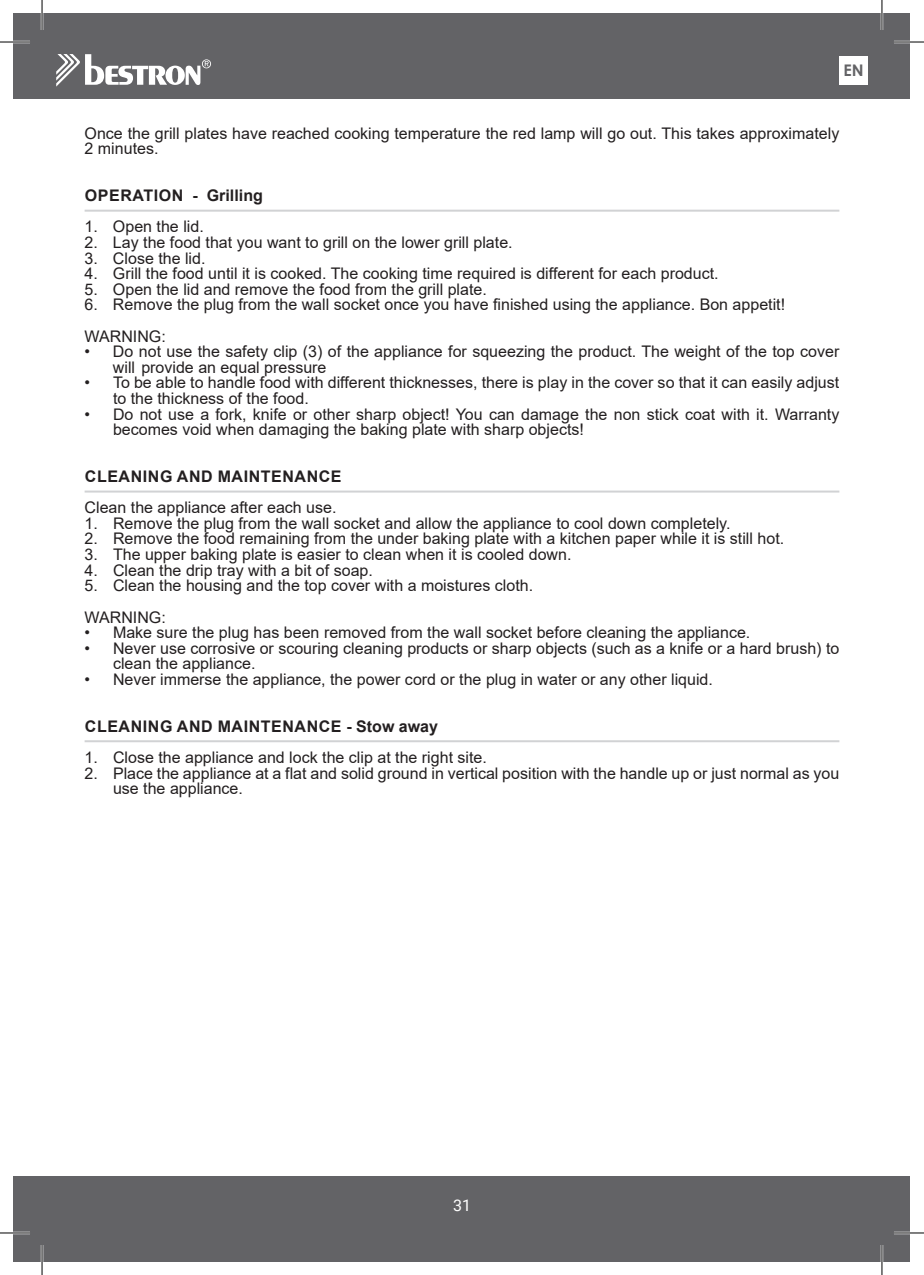
<style>
.page{position:relative;width:924px;height:1275px;background:#fff}
.page>*{position:absolute;margin:0;border:0;box-sizing:border-box;transform-origin:0 0}
.t1{font:16px/15.6px "Arial";color:#231f20}
.t2{font:700 16px "Arial";letter-spacing:.035em;color:#231f20}
.t3{font:700 16px "Arial";color:#231f20}
.t4{font:16px "Roboto";color:#fff}
.t5{font:700 16px "Century Gothic";color:#636366}
</style>
<div class="page">
<hr style="left:85px;top:210px;width:754px;height:2px;background:#d1d2d4">
<hr style="left:85px;top:490px;width:754px;height:2px;background:#d1d2d4">
<hr style="left:85px;top:740px;width:754px;height:2px;background:#d1d2d4">
<div style="left:14px;top:14px;width:895px;height:85px;background:#636366"></div>
<div style="left:14px;top:1176px;width:895px;height:85px;background:#636366"></div>
<svg style="left:56px;top:54px;width:155px;height:33px"></svg>
<div style="left:839px;top:56px;width:28px;height:29px;background:#fff"></div>
<hr style="left:0;top:41px;width:30px;height:2px;background:#fff">
<hr style="left:893px;top:41px;width:30px;height:2px;background:#fff">
<hr style="left:0;top:1231px;width:30px;height:3px;background:#fff">
<hr style="left:893px;top:1231px;width:30px;height:3px;background:#fff">
<hr style="left:41px;top:0;width:2px;height:30px;background:#fff">
<hr style="left:41px;top:1245px;width:2px;height:30px;background:#fff">
<hr style="left:880px;top:0;width:2px;height:30px;background:#fff">
<hr style="left:880px;top:1245px;width:2px;height:30px;background:#fff">
<hr style="left:0;top:42px;width:30px;height:1px;background:#000">
<hr style="left:893px;top:42px;width:30px;height:1px;background:#000">
<hr style="left:0;top:1232px;width:30px;height:1px;background:#000">
<hr style="left:893px;top:1232px;width:30px;height:1px;background:#000">
<hr style="left:42px;top:0;width:1px;height:30px;background:#000">
<hr style="left:42px;top:1245px;width:1px;height:30px;background:#000">
<hr style="left:881px;top:0;width:1px;height:30px;background:#000">
<hr style="left:881px;top:1245px;width:1px;height:30px;background:#000">
<p class="t5" style="left:843px;top:65px;width:22px">EN</p>
<p class="t1" style="left:85px;top:127px;width:755px">Once the grill plates have reached cooking temperature the red lamp will go out. This takes approximately<br>2 minutes.</p>
<p class="t3" style="left:85px;top:189px;width:179px">OPERATION - Grilling</p>
<p class="t1" style="left:85px;top:220px;width:121px">1. Open the lid.</p>
<p class="t1" style="left:85px;top:236px;width:429px">2. Lay the food that you want to grill on the lower grill plate.</p>
<p class="t1" style="left:85px;top:252px;width:122px">3. Close the lid.</p>
<p class="t1" style="left:85px;top:267px;width:635px">4. Grill the food until it is cooked. The cooking time required is different for each product.</p>
<p class="t1" style="left:85px;top:283px;width:403px">5. Open the lid and remove the food from the grill plate.</p>
<p class="t1" style="left:85px;top:291px;width:701px;line-height:31.2px">6. Remove the plug from the wall socket once you have finished using the appliance. Bon appetit!<br>WARNING:</p>
<p class="t1" style="left:113px;top:345px;width:727px;text-indent:-28px">• Do not use the safety clip (3) of the appliance for squeezing the product. The weight of the top cover will provide an equal pressure</p>
<p class="t1" style="left:113px;top:376px;width:727px;text-indent:-28px">• To be able to handle food with different thicknesses, there is play in the cover so that it can easily adjust to the thickness of the food.</p>
<p class="t1" style="left:113px;top:408px;width:727px;text-indent:-28px">• Do not use a fork, knife or other sharp object! You can damage the non stick coat with it. Warranty becomes void when damaging the baking plate with sharp objects!</p>
<p class="t2" style="left:85px;top:470px;width:258px">CLEANING AND MAINTENANCE</p>
<p class="t1" style="left:85px;top:501px;width:253px">Clean the appliance after each use.</p>
<p class="t1" style="left:85px;top:517px;width:647px">1. Remove the plug from the wall socket and allow the appliance to cool down completely.</p>
<p class="t1" style="left:85px;top:532px;width:700px">2. Remove the food remaining from the under baking plate with a kitchen paper while it is still hot.</p>
<p class="t1" style="left:85px;top:548px;width:488px">3. The upper baking plate is easier to clean when it is cooled down.</p>
<p class="t1" style="left:85px;top:564px;width:290px">4. Clean the drip tray with a bit of soap.</p>
<p class="t1" style="left:85px;top:571px;width:450px;line-height:31.2px">5. Clean the housing and the top cover with a moistures cloth.<br>WARNING:</p>
<p class="t1" style="left:85px;top:626px;width:667px">• Make sure the plug has been removed from the wall socket before cleaning the appliance.</p>
<p class="t1" style="left:113px;top:642px;width:727px;text-indent:-28px">• Never use corrosive or scouring cleaning products or sharp objects (such as a knife or a hard brush) to clean the appliance.</p>
<p class="t1" style="left:85px;top:673px;width:629px">• Never immerse the appliance, the power cord or the plug in water or any other liquid.</p>
<p class="t2" style="left:85px;top:720px;width:354px">CLEANING AND MAINTENANCE - Stow away</p>
<p class="t1" style="left:85px;top:751px;width:403px">1. Close the appliance and lock the clip at the right site.</p>
<p class="t1" style="left:113px;top:766px;width:727px;text-indent:-28px">2. Place the appliance at a flat and solid ground in vertical position with the handle up or just normal as you use the appliance.</p>
<p class="t4" style="left:453px;top:1198px;width:19px">31</p>
</div>
